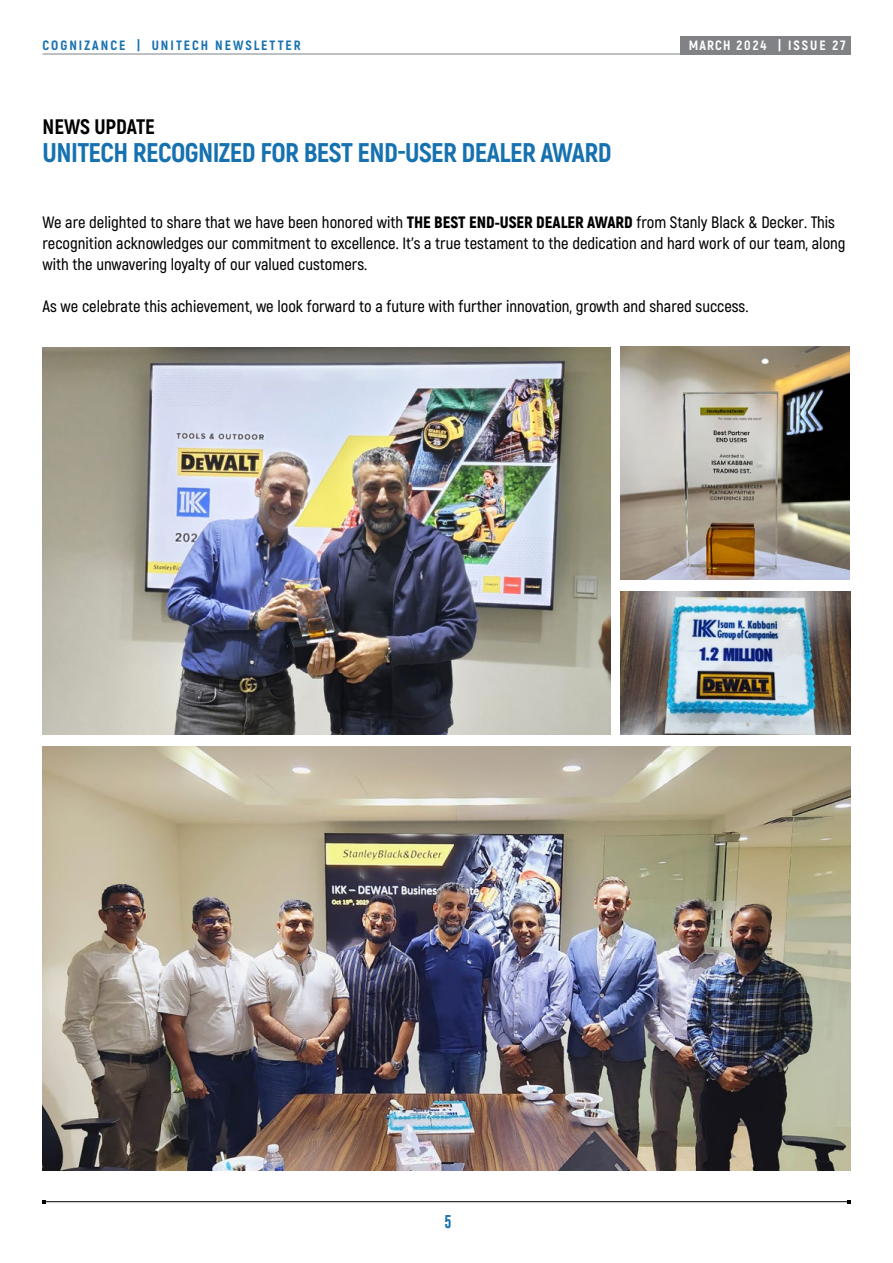
<style>
.page{position:relative;width:893px;height:1263px;background:#fff}
.page>*{position:absolute;margin:0;border:0;box-sizing:border-box;transform-origin:0 0}
.t1{font:800 27px "Akrobat";letter-spacing:-.02em;color:#1671b0}
.t2{font:800 21px "Akrobat";letter-spacing:-.01em;color:#000}
.t3{font:600 16.5px/21px "Akrobat";color:#000}
.t4{font:800 13.5px "Akrobat";letter-spacing:.15em;color:#1671b0}
.t5{font:800 13.5px "Akrobat";letter-spacing:.15em;color:#fff}
.t6{font:13.5px "Gobold";color:#1671b0}
.s1{font-weight:900}
</style>
<div class="page">
<hr style="left:43px;top:54px;width:807px;height:1px;background:#808285">
<hr style="left:44px;top:1201px;width:805px;height:1px;background:#000">
<div style="left:680px;top:36px;width:170px;height:18px;background:#808285"></div>
<img style="left:43px;top:746px;width:807px;height:424px">
<img style="left:43px;top:348px;width:567px;height:386px">
<img style="left:621px;top:591px;width:229px;height:143px">
<img style="left:621px;top:347px;width:229px;height:233px">
<p class="t4" style="left:43px;top:36px;width:260px">COGNIZANCE | UNITECH NEWSLETTER</p>
<p class="t2" style="left:43px;top:114px;width:114px">NEWS UPDATE</p>
<h1 class="t1" style="left:43px;top:135px;width:571px">UNITECH RECOGNIZED FOR BEST END-USER DEALER AWARD</h1>
<p class="t5" style="left:689px;top:37px;width:158px">MARCH 2024 | ISSUE 27</p>
<p class="t3" style="left:43px;top:212px;width:805px">We are delighted to share that we have been honored with <span class="s1">THE BEST END-USER DEALER AWARD</span> from Stanly Black &amp; Decker. This recognition acknowledges our commitment to excellence. It’s a true testament to the dedication and hard work of our team, along with the unwavering loyalty of our valued customers.</p>
<p class="t3" style="left:43px;top:296px;width:707px">As we celebrate this achievement, we look forward to a future with further innovation, growth and shared success.</p>
<p class="t6" style="left:445px;top:1212px;width:9px">5</p>
</div>
